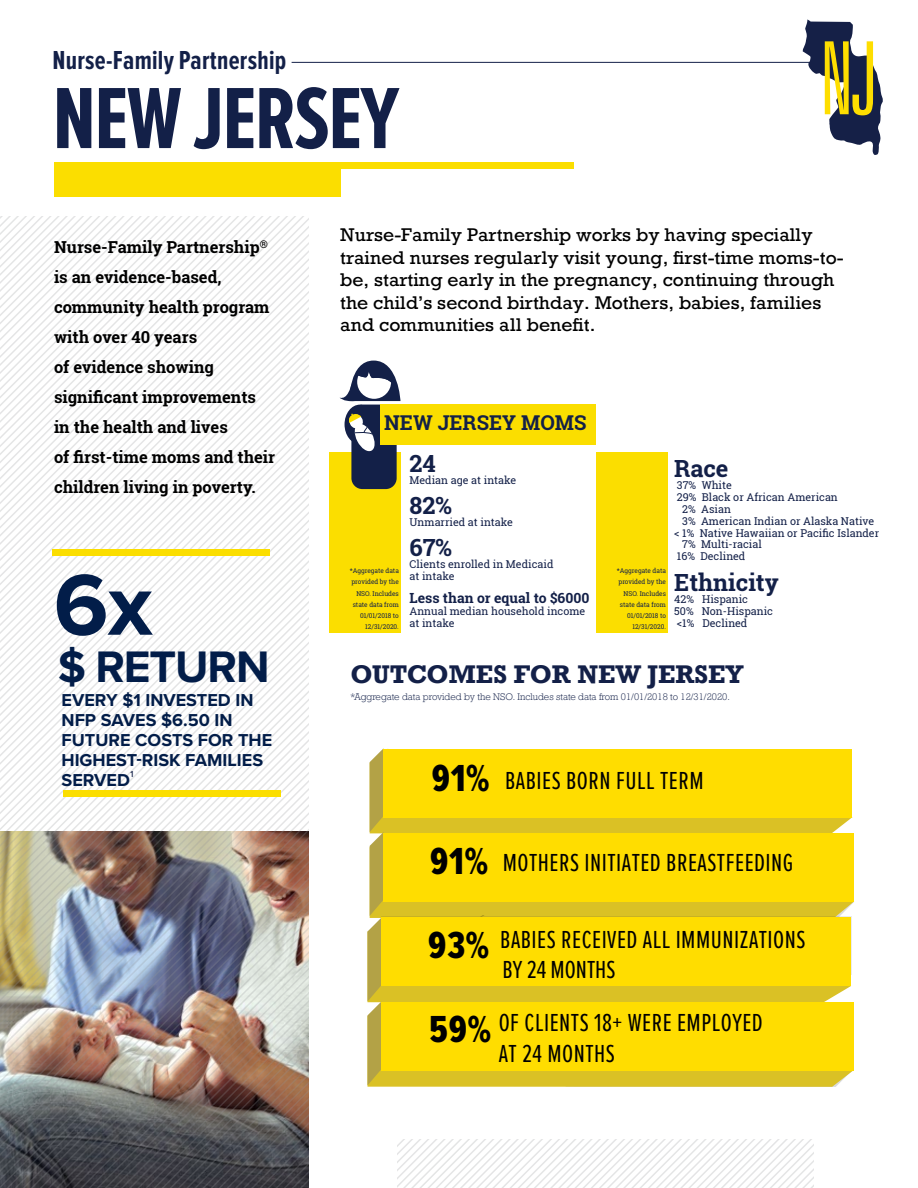
<style>
.page{position:relative;width:918px;height:1188px;background:#fff}
.page>*{position:absolute;margin:0;border:0;box-sizing:border-box;transform-origin:0 0}
.t1{font:300 extra-condensed 101.25px "Zurich BT";color:#fede00}
.t2{font:700 90px "Proxima Nova Ex Cn";letter-spacing:-.02em;color:#132048}
.t3{font:700 89.55px "Proxima Nova";color:#021d49}
.t4{font:700 45.75px "Proxima Nova";letter-spacing:-.025em;color:#021d49}
.t5{font:39.15px "Proxima Nova Ex Cn Extrabld";color:#000}
.t6{font:700 27px "Proxima Nova Ex Cn";letter-spacing:.01em;color:#132048}
.t7{font:25.5px/30.6px "Proxima Nova Ex Cn";letter-spacing:.02em;color:#000}
.t8{font:700 24px "Rockwell Nova";color:#132048}
.t9{font:700 23.7px "Roboto Slab";color:#132048}
.t10{font:700 20.4px "Roboto Slab";color:#132048}
.t11{font:700 17.85px/20px "Proxima Nova";color:#021d49}
.t12{font:17.25px/22.5px "Rockwell Nova";color:#000;scale:1.04 1}
.t13{font:700 16.5px/30px "Roboto Slab";color:#000}
.t14{font:700 13.95px "Roboto Slab";color:#132048}
.t15{font:10.8px/11.9px "Roboto Slab";color:#132048}
.t16{font:300 9px "Rockwell Nova";color:#132048}
.t17{font:600 9px "Proxima Nova Ex Cn";color:#132048}
.t18{font:6.6px/11.1px "Roboto Slab";color:#132048;text-align:right}
.s1{font-family:"Proxima Nova Ex Cn Extrabld";font-size:39.15px}
</style>
<div class="page">
<img style="left:0;top:217px;width:309px;height:971px">
<div style="left:54px;top:162px;width:520px;height:7px;background:#fbde00"></div>
<div style="left:54px;top:167px;width:286px;height:29px;background:#fbde00"></div>
<hr style="left:292px;top:62px;width:564px;height:1px;background:#132048">
<svg style="left:398px;top:1139px;width:416px;height:49px"></svg>
<div style="left:52px;top:550px;width:218px;height:6px;background:#fbde00"></div>
<div style="left:63px;top:790px;width:217px;height:7px;background:#fbde00"></div>
<svg style="left:367px;top:748px;width:487px;height:339px;background:#f1d313"></svg>
<div style="left:381px;top:1002px;width:472px;height:68px;background:#fd0"></div>
<div style="left:381px;top:918px;width:470px;height:68px;background:#fd0"></div>
<div style="left:596px;top:452px;width:72px;height:180px;background:#fbde00"></div>
<div style="left:329px;top:452px;width:72px;height:180px;background:#fbde00"></div>
<div style="left:351px;top:405px;width:46px;height:84px;background:#132048;border-radius:11px"></div>
<div style="left:345px;top:405px;width:30px;height:39px;background:#132048;border-radius:50%"></div>
<svg style="left:347px;top:412px;width:28px;height:41px"></svg>
<div style="left:380px;top:404px;width:216px;height:41px;background:#fbde00"></div>
<svg style="left:340px;top:361px;width:60px;height:41px"></svg>
<svg style="left:803px;top:19px;width:80px;height:136px"></svg>
<h3 class="t6" style="left:52px;top:47px;width:235px">Nurse-Family Partnership</h3>
<h2 class="t2" style="left:52px;top:77px;width:348px">NEW JERSEY</h2>
<h1 class="t1" style="left:819px;top:23px;width:61px">NJ</h1>
<h3 class="t13" style="left:54px;top:231px;width:223px">Nurse-Family Partnership<sup>® </sup>is an evidence-based, community health program with over 40 years<br>of evidence showing significant improvements in the health and lives<br>of first-time moms and their children living in poverty.</h3>
<h3 class="t3" style="left:54px;top:538px;width:101px">6x</h3>
<h3 class="t4" style="left:58px;top:633px;width:213px">$ RETURN</h3>
<h3 class="t11" style="left:62px;top:690px;width:212px">EVERY $1 INVESTED IN<br>NFP SAVES $6.50 IN<br>FUTURE COSTS FOR THE<br>HIGHEST-RISK FAMILIES<br>SERVED</h3>
<p class="t17" style="left:130px;top:770px;width:4px">1</p>
<p class="t12" style="left:340px;top:224px;width:486px">Nurse-Family Partnership works by having specially trained nurses regularly visit young, first-time moms-to&shy;be, starting early in the pregnancy, continuing through the child’s second birthday. Mothers, babies, families and communities all benefit.</p>
<h3 class="t10" style="left:384px;top:409px;width:204px">NEW JERSEY MOMS</h3>
<h3 class="t9" style="left:410px;top:447px;width:28px">24</h3>
<p class="t15" style="left:410px;top:474px;width:108px">Median age at intake</p>
<h3 class="t9" style="left:410px;top:489px;width:44px">82%</h3>
<p class="t15" style="left:410px;top:516px;width:105px">Unmarried at intake</p>
<h3 class="t9" style="left:410px;top:531px;width:44px">67%</h3>
<p class="t15" style="left:410px;top:558px;width:145px">Clients enrolled in Medicaid at intake</p>
<p class="t14" style="left:410px;top:589px;width:181px">Less than or equal to $6000</p>
<p class="t15" style="left:410px;top:605px;width:177px">Annual median household income at intake</p>
<p class="t18" style="left:350px;top:565px;width:51px">*Aggregate data provided by the<br>NSO. Includes state data from<br>01/01/2018 to<br>12/31/2020.</p>
<p class="t18" style="left:617px;top:565px;width:51px">*Aggregate data provided by the<br>NSO. Includes state data from<br>01/01/2018 to<br>12/31/2020.</p>
<h3 class="t9" style="left:674px;top:453px;width:56px">Race</h3>
<p class="t15" style="left:677px;top:479px;width:56px">37% White</p>
<p class="t15" style="left:677px;top:491px;width:162px">29% Black or African American</p>
<p class="t15" style="left:682px;top:503px;width:50px">2% Asian</p>
<p class="t15" style="left:682px;top:515px;width:193px">3% American Indian or Alaska Native</p>
<p class="t15" style="left:674px;top:527px;width:207px">&lt; 1% Native Hawaiian or Pacific Islander</p>
<p class="t15" style="left:682px;top:538px;width:81px">7% Multi-racial</p>
<p class="t15" style="left:677px;top:550px;width:70px">16% Declined</p>
<h3 class="t9" style="left:674px;top:567px;width:106px">Ethnicity</h3>
<p class="t15" style="left:674px;top:593px;width:100px">42% Hispanic<br>50% Non-Hispanic &lt;1% Declined</p>
<h3 class="t8" style="left:350px;top:659px;width:395px">OUTCOMES FOR NEW JERSEY</h3>
<p class="t16" style="left:350px;top:691px;width:381px">*Aggregate data provided by the NSO. Includes state data from 01/01/2018 to 12/31/2020.</p>
<h3 class="t7" style="left:432px;top:766px;width:273px"><span class="s1">91%</span> BABIES BORN FULL TERM</h3>
<h3 class="t7" style="left:430px;top:848px;width:365px"><span class="s1">91%</span> MOTHERS INITIATED BREASTFEEDING</h3>
<h3 class="t5" style="left:428px;top:927px;width:63px">93%</h3>
<h3 class="t7" style="left:500px;top:925px;width:307px">BABIES RECEIVED ALL IMMUNIZATIONS<br>BY 24 MONTHS</h3>
<h3 class="t5" style="left:430px;top:1011px;width:63px">59%</h3>
<h3 class="t7" style="left:499px;top:1009px;width:266px">OF CLIENTS 18+ WERE EMPLOYED<br>AT 24 MONTHS</h3>
</div>
